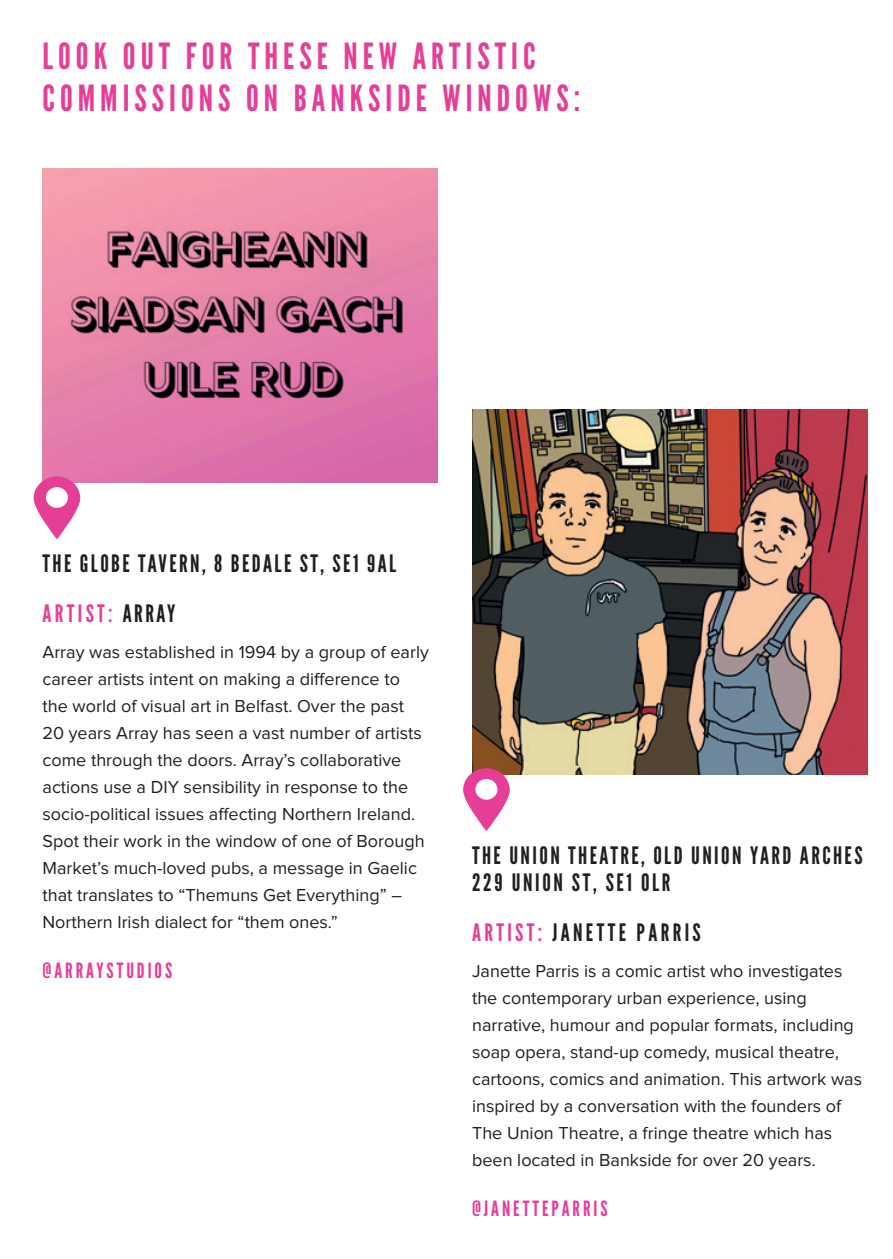
<style>
.page{position:relative;width:893px;height:1259px;background:#fff}
.page>*{position:absolute;margin:0;border:0;box-sizing:border-box;transform-origin:0 0}
.Subhead{font:36px/42px "League Gothic";letter-spacing:.14em;color:#e63e97}
.Subhead-2{font:24px/27px "League Gothic";letter-spacing:.1em;color:#231f20}
.Subhead-3{font:24px "League Gothic";letter-spacing:.14em;color:#231f20}
.Subhead-4{font:24px "League Gothic";letter-spacing:.14em;color:#e63e97}
.Body_Text{font:21px "League Gothic";letter-spacing:.14em;color:#e63e97}
.Body_Text-2{font:18px/27px "Proxima Nova";color:#231f20}
.s1{color:#231f20}
.s2{color:#e63e97}
</style>
<div class="page">
<img style="left:43px;top:168px;width:395px;height:315px">
<svg style="left:34px;top:476px;width:46px;height:63px"></svg>
<img style="left:472px;top:409px;width:395px;height:365px">
<svg style="left:463px;top:768px;width:47px;height:63px"></svg>
<p class="Subhead" style="left:43px;top:35px;width:539px">LOOK OUT FOR THESE NEW ARTISTIC<br>COMMISSIONS ON BANKSIDE WINDOWS:</p>
<p class="Subhead-2" style="left:43px;top:550px;width:355px">THE GLOBE TAVERN, 8 BEDALE ST, SE1 9AL</p>
<p class="Subhead-4" style="left:43px;top:599px;width:134px">ARTIST: <span class="s1">ARRAY</span></p>
<p class="Body_Text-2" style="left:43px;top:639px;width:388px">Array was established in 1994 by a group of early career artists intent on making a difference to the world of visual art in Belfast. Over the past 20 years Array has seen a vast number of artists come through the doors. Array’s collaborative actions use a DIY sensibility in response to the socio-political issues affecting Northern Ireland.<br>Spot their work in the window of one of Borough Market’s much-loved pubs, a message in Gaelic that translates to “Themuns Get Everything” – Northern Irish dialect for “them ones.”</p>
<p class="Body_Text" style="left:43px;top:958px;width:131px">@ARRAYSTUDIOS</p>
<p class="Subhead-2" style="left:472px;top:842px;width:392px">THE UNION THEATRE, OLD UNION YARD ARCHES<br>229 UNION ST, SE1 0LR</p>
<p class="Subhead-3" style="left:472px;top:918px;width:230px"><span class="s2">ARTIST:</span> JANETTE PARRIS</p>
<p class="Body_Text-2" style="left:472px;top:957px;width:391px">Janette Parris is a comic artist who investigates the contemporary urban experience, using narrative, humour and popular formats, including soap opera, stand-up comedy, musical theatre, cartoons, comics and animation. This artwork was inspired by a conversation with the founders of The Union Theatre, a fringe theatre which has been located in Bankside for over 20 years.</p>
<p class="Body_Text" style="left:472px;top:1196px;width:137px">@JANETTEPARRIS</p>
</div>
